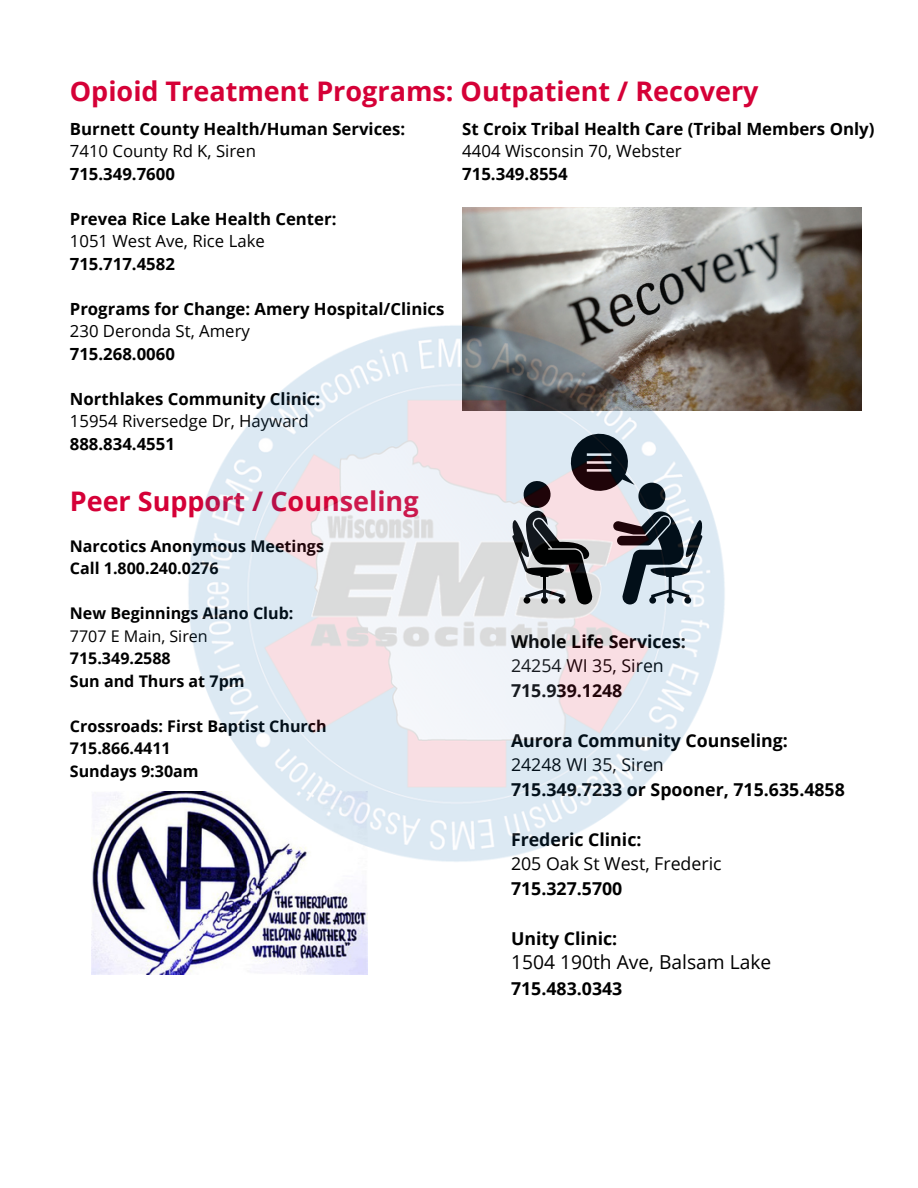
<style>
.page{position:relative;width:918px;height:1188px;background:#fff}
.page>*{position:absolute;margin:0;border:0;box-sizing:border-box;transform-origin:0 0}
.t1{font:700 27px "Open Sans";color:#d50037}
.t2{font:19.2px "Open Sans";color:#000}
.t3{font:700 17.7px "Open Sans";color:#000}
.t4{font:17.7px "Open Sans";color:#000}
.t5{font:700 16.8px "Open Sans";color:#000}
.t6{font:16.8px "Open Sans";color:#000}
.t7{font:700 16.05px/22.5px "Open Sans";color:#000}
.t8{font:16.05px "Open Sans";color:#000}
</style>
<div class="page">
<img style="left:462px;top:207px;width:399px;height:204px">
<img style="left:92px;top:793px;width:275px;height:182px">
<img style="left:129px;top:276px;width:659px;height:636px">
<h1 class="t1" style="left:70px;top:72px;width:690px">Opioid Treatment Programs: Outpatient / Recovery</h1>
<p class="t5" style="left:70px;top:117px;width:337px">Burnett County Health/Human Services:</p>
<p class="t6" style="left:70px;top:140px;width:188px">7410 County Rd K, Siren</p>
<p class="t5" style="left:70px;top:162px;width:107px">715.349.7600</p>
<p class="t5" style="left:70px;top:207px;width:268px">Prevea Rice Lake Health Center:</p>
<p class="t6" style="left:70px;top:230px;width:197px">1051 West Ave, Rice Lake</p>
<p class="t5" style="left:70px;top:252px;width:107px">715.717.4582</p>
<p class="t5" style="left:70px;top:297px;width:376px">Programs for Change: Amery Hospital/Clinics</p>
<p class="t6" style="left:70px;top:320px;width:182px">230 Deronda St, Amery</p>
<p class="t5" style="left:70px;top:342px;width:107px">715.268.0060</p>
<p class="t5" style="left:70px;top:387px;width:252px">Northlakes Community Clinic:</p>
<p class="t6" style="left:70px;top:410px;width:240px">15954 Riversedge Dr, Hayward</p>
<p class="t5" style="left:70px;top:432px;width:107px">888.834.4551</p>
<p class="t5" style="left:462px;top:117px;width:414px">St Croix Tribal Health Care (Tribal Members Only)</p>
<p class="t6" style="left:462px;top:139px;width:221px">4404 Wisconsin 70, Webster</p>
<p class="t5" style="left:462px;top:162px;width:107px">715.349.8554</p>
<h1 class="t1" style="left:70px;top:482px;width:350px">Peer Support / Counseling</h1>
<p class="t7" style="left:70px;top:534px;width:256px">Narcotics Anonymous Meetings<br>Call 1.800.240.0276</p>
<p class="t7" style="left:70px;top:602px;width:225px">New Beginnings Alano Club:</p>
<p class="t8" style="left:70px;top:625px;width:139px">7707 E Main, Siren</p>
<p class="t7" style="left:70px;top:647px;width:176px">715.349.2588<br>Sun and Thurs at 7pm</p>
<p class="t7" style="left:70px;top:714px;width:258px">Crossroads: First Baptist Church<br>715.866.4411<br>Sundays 9:30am</p>
<p class="t3" style="left:511px;top:629px;width:176px">Whole Life Services:</p>
<p class="t4" style="left:511px;top:653px;width:154px">24254 WI 35, Siren</p>
<p class="t3" style="left:511px;top:678px;width:113px">715.939.1248</p>
<p class="t3" style="left:511px;top:728px;width:278px">Aurora Community Counseling:</p>
<p class="t4" style="left:511px;top:752px;width:154px">24248 WI 35, Siren</p>
<p class="t3" style="left:511px;top:777px;width:335px">715.349.7233 or Spooner, 715.635.4858</p>
<p class="t3" style="left:511px;top:827px;width:132px">Frederic Clinic:</p>
<p class="t4" style="left:511px;top:851px;width:212px">205 Oak St West, Frederic</p>
<p class="t3" style="left:511px;top:876px;width:113px">715.327.5700</p>
<p class="t3" style="left:511px;top:926px;width:108px">Unity Clinic:</p>
<p class="t2" style="left:511px;top:949px;width:262px">1504 190th Ave, Balsam Lake</p>
<p class="t3" style="left:511px;top:976px;width:113px">715.483.0343</p>
</div>
